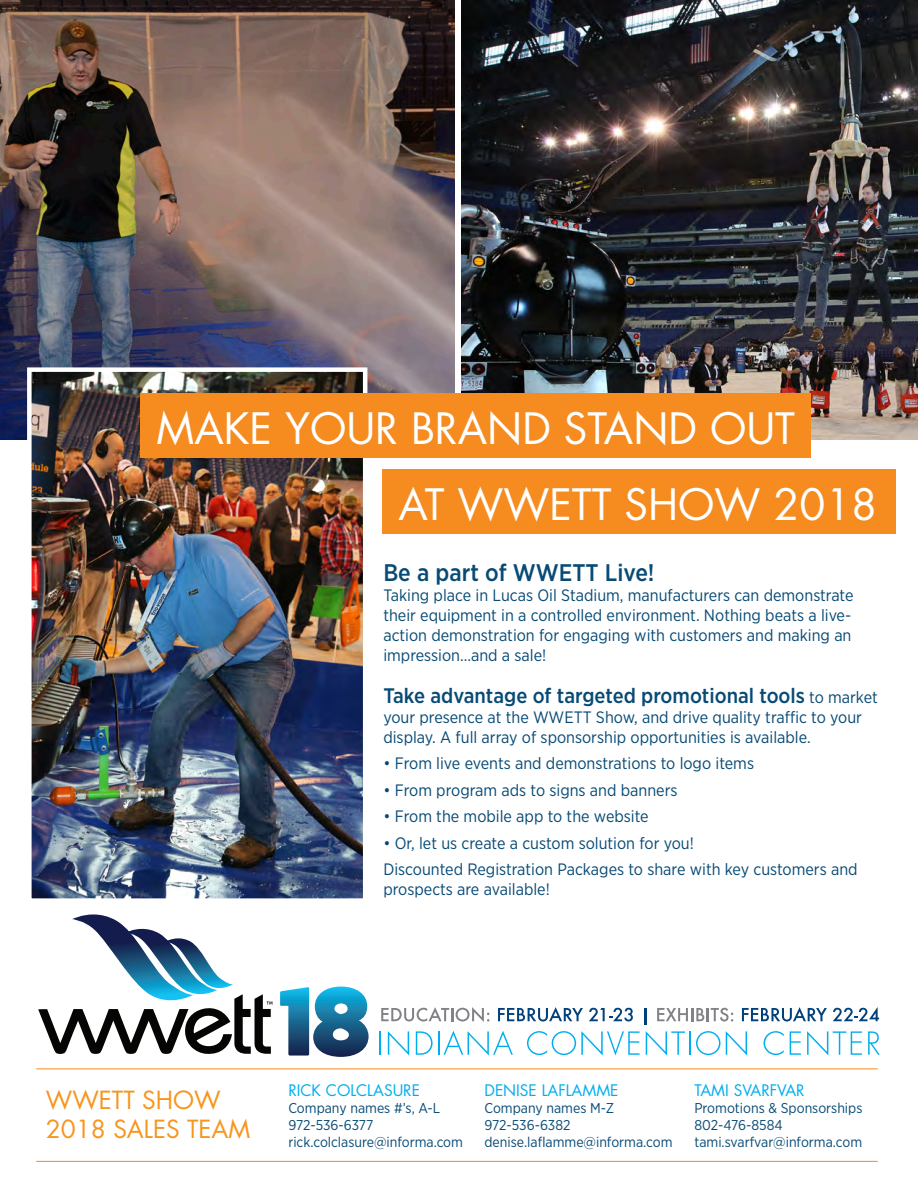
<style>
.page{position:relative;width:918px;height:1188px;background:#fff}
.page>*{position:absolute;margin:0;border:0;box-sizing:border-box;transform-origin:0 0}
.t1{font:42.15px "Futura";color:#fff}
.t2{font:24.3px "Futura";color:#f7951d}
.t3{font:500 24px "Gotham Narrow";color:#074a75}
.t4{font:500 21px "Gotham Narrow";color:#074a75}
.List_Paragraph{font:16.5px/19.8px "Gotham Narrow";color:#074a75}
.t5{font:15.45px "Futura";color:#00aeef}
.t6{font:14.25px "Gotham Narrow";color:#074a75}
.s1{font-weight:400;font-size:16.5px}
</style>
<div class="page">
<img style="left:0;top:0;width:455px;height:439px">
<img style="left:461px;top:0;width:457px;height:439px">
<img style="left:32px;top:372px;width:330px;height:526px">
<div style="left:27px;top:367px;width:340px;height:536px;border:4px solid #fff"></div>
<hr style="left:36px;top:1069px;width:842px;height:1px;background:#f68b1f">
<hr style="left:36px;top:1161px;width:842px;height:1px;background:#f68b1f">
<div style="left:140px;top:393px;width:670px;height:65px;background:#f68b1f"></div>
<div style="left:382px;top:469px;width:513px;height:65px;background:#f68b1f"></div>
<svg style="left:380px;top:1031px;width:1px;height:24px"></svg>
<svg style="left:388px;top:1031px;width:21px;height:25px"></svg>
<svg style="left:416px;top:1031px;width:97px;height:25px"></svg>
<svg style="left:527px;top:1031px;width:113px;height:25px"></svg>
<svg style="left:646px;top:1031px;width:39px;height:25px"></svg>
<hr style="left:689px;top:1031px;width:2px;height:24px;background:#00aeef">
<svg style="left:696px;top:1031px;width:51px;height:25px"></svg>
<svg style="left:764px;top:1031px;width:20px;height:24px"></svg>
<svg style="left:790px;top:1031px;width:11px;height:24px"></svg>
<svg style="left:807px;top:1031px;width:55px;height:25px"></svg>
<svg style="left:868px;top:1031px;width:12px;height:24px"></svg>
<svg style="left:381px;top:1007px;width:108px;height:15px"></svg>
<svg style="left:498px;top:1007px;width:85px;height:15px"></svg>
<svg style="left:589px;top:1008px;width:44px;height:13px"></svg>
<svg style="left:644px;top:1008px;width:2px;height:17px"></svg>
<svg style="left:657px;top:1008px;width:76px;height:14px"></svg>
<svg style="left:742px;top:1007px;width:85px;height:15px"></svg>
<svg style="left:833px;top:1007px;width:46px;height:14px"></svg>
<svg style="left:38px;top:914px;width:234px;height:140px"></svg>
<svg style="left:280px;top:987px;width:89px;height:70px"></svg>
<p class="t1" style="left:157px;top:399px;width:640px">MAKE YOUR BRAND STAND OUT</p>
<p class="t1" style="left:399px;top:475px;width:480px">AT WWETT SHOW 2018</p>
<p class="t3" style="left:383px;top:558px;width:273px">Be a part of WWETT Live!</p>
<p class="List_Paragraph" style="left:383px;top:585px;width:472px">Taking place in Lucas Oil Stadium, manufacturers can demonstrate their equipment in a controlled environment. Nothing beats a live&shy;action demonstration for engaging with customers and making an impression…and a sale!</p>
<p class="t4" style="left:383px;top:682px;width:496px">Take advantage of targeted promotional tools <span class="s1">to market</span></p>
<p class="List_Paragraph" style="left:383px;top:707px;width:480px">your presence at the WWETT Show, and drive quality traffic to your display. A full array of sponsorship opportunities is available.</p>
<p class="List_Paragraph" style="left:383px;top:753px;width:372px">• From live events and demonstrations to logo items</p>
<p class="List_Paragraph" style="left:383px;top:780px;width:296px">• From program ads to signs and banners</p>
<p class="List_Paragraph" style="left:383px;top:806px;width:267px">• From the mobile app to the website</p>
<p class="List_Paragraph" style="left:383px;top:833px;width:312px">• Or, let us create a custom solution for you!</p>
<p class="List_Paragraph" style="left:383px;top:859px;width:476px">Discounted Registration Packages to share with key customers and prospects are available!</p>
<p class="t2" style="left:46px;top:1084px;width:176px">WWETT SHOW</p>
<p class="t2" style="left:46px;top:1113px;width:206px">2018 SALES TEAM</p>
<p class="t5" style="left:288px;top:1079px;width:133px">RICK COLCLASURE</p>
<p class="t6" style="left:288px;top:1099px;width:153px">Company names #’s, A-L</p>
<p class="t6" style="left:288px;top:1116px;width:87px">972-536-6377</p>
<p class="t6" style="left:288px;top:1133px;width:176px">rick.colclasure@informa.com</p>
<p class="t5" style="left:484px;top:1079px;width:136px">DENISE LAFLAMME</p>
<p class="t6" style="left:484px;top:1099px;width:131px">Company names M-Z</p>
<p class="t6" style="left:484px;top:1116px;width:87px">972-536-6382</p>
<p class="t6" style="left:484px;top:1133px;width:190px">denise.laflamme@informa.com</p>
<p class="t5" style="left:694px;top:1079px;width:112px">TAMI SVARFVAR</p>
<p class="t6" style="left:694px;top:1099px;width:170px">Promotions &amp; Sponsorships</p>
<p class="t6" style="left:694px;top:1116px;width:90px">802-476-8584</p>
<p class="t6" style="left:694px;top:1133px;width:169px">tami.svarfvar@informa.com</p>
</div>
